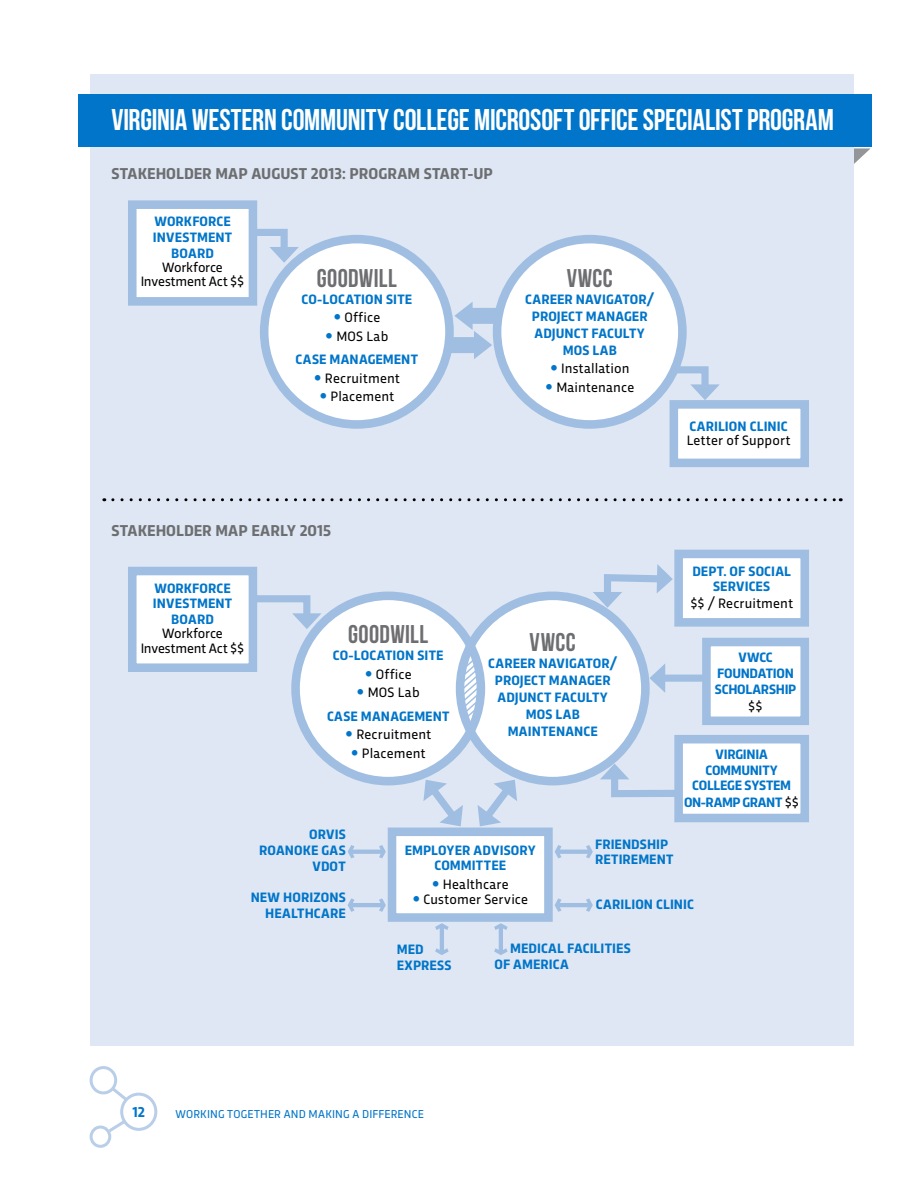
<style>
.page{position:relative;width:918px;height:1188px;background:#fff}
.page>*{position:absolute;margin:0;border:0;box-sizing:border-box;transform-origin:0 0}
.t1{font:700 30px "Bebas Neue";letter-spacing:-.005em;color:#fff}
.t2{font:700 25.65px "Bebas Neue";letter-spacing:.02em;color:#6d6e71}
.t3{font:700 16.5px "Trasandina";letter-spacing:.005em;color:#6d6e71}
.t4{font:700 15px "Trasandina";color:#0075c9}
.t5{font:700 14.25px/15.6px "Trasandina";letter-spacing:.01em;color:#0075c9}
.t6{font:14.25px/18.6px "Trasandina";letter-spacing:.01em;color:#000;text-align:center}
.t7{font:14.25px/14.2px "Trasandina";letter-spacing:-.01em;color:#000;text-align:center}
.t8{font:700 14.25px/15.6px "Trasandina";letter-spacing:-.02em;color:#0075c9;text-align:center}
.t9{font:700 14.25px/15.8px "Trasandina";letter-spacing:-.015em;color:#0075c9;text-align:right}
.t10{font:12px "Trasandina";letter-spacing:.02em;color:#0075c9}
.s1{font-weight:400;color:#000}
</style>
<div class="page">
<div style="left:120px;top:1093px;width:37px;height:38px;border:3px solid #b9cee8;border-radius:50%"></div>
<div style="left:90px;top:1066px;width:27px;height:28px;border:3px solid #b9cee8;border-radius:50%"></div>
<div style="left:90px;top:1126px;width:21px;height:22px;border:3px solid #b9cee8;border-radius:50%"></div>
<svg style="left:105px;top:1117px;width:24px;height:18px"></svg>
<svg style="left:109px;top:1084px;width:22px;height:20px"></svg>
<svg style="left:853px;top:148px;width:18px;height:21px"></svg>
<div style="left:90px;top:74px;width:763px;height:972px;background:#dee7f3"></div>
<div style="left:78px;top:94px;width:794px;height:53px;background:#0075c9"></div>
<svg style="left:113px;top:498px;width:728px;height:3px"></svg>
<div style="left:264px;top:239px;width:185px;height:185px;background:#fff;border-radius:50%"></div>
<div style="left:260px;top:235px;width:194px;height:194px;border:9px solid #9fbee1;border-radius:50%"></div>
<div style="left:497px;top:239px;width:185px;height:185px;background:#fff;border-radius:50%"></div>
<div style="left:493px;top:235px;width:194px;height:194px;border:9px solid #9fbee1;border-radius:50%"></div>
<svg style="left:449px;top:302px;width:50px;height:57px"></svg>
<div style="left:128px;top:200px;width:129px;height:106px;background:#fff;border:9px solid #9fbee1"></div>
<div style="left:670px;top:400px;width:139px;height:67px;background:#fff;border:9px solid #9fbee1"></div>
<svg style="left:247px;top:225px;width:52px;height:38px"></svg>
<svg style="left:667px;top:363px;width:53px;height:37px"></svg>
<div style="left:296px;top:596px;width:185px;height:185px;background:#fff;border-radius:50%"></div>
<div style="left:460px;top:596px;width:185px;height:185px;background:#fff;border-radius:50%"></div>
<svg style="left:461px;top:654px;width:19px;height:69px"></svg>
<div style="left:291px;top:592px;width:194px;height:193px;border:9px solid #9fbee1;border-radius:50%"></div>
<div style="left:456px;top:592px;width:194px;height:193px;border:9px solid #9fbee1;border-radius:50%"></div>
<div style="left:674px;top:550px;width:135px;height:77px;background:#fff;border:9px solid #9fbee1"></div>
<div style="left:388px;top:828px;width:165px;height:94px;background:#fff;border:9px solid #9fbee1"></div>
<div style="left:702px;top:638px;width:107px;height:87px;background:#fff;border:9px solid #9fbee1"></div>
<div style="left:674px;top:735px;width:135px;height:87px;background:#fff;border:9px solid #9fbee1"></div>
<svg style="left:257px;top:592px;width:65px;height:37px"></svg>
<svg style="left:593px;top:564px;width:80px;height:44px"></svg>
<svg style="left:600px;top:764px;width:82px;height:37px"></svg>
<svg style="left:422px;top:778px;width:43px;height:51px"></svg>
<svg style="left:476px;top:778px;width:43px;height:51px"></svg>
<hr style="left:352px;top:850px;width:32px;height:4px;background:#9fbee1">
<svg style="left:379px;top:845px;width:7px;height:13px"></svg>
<svg style="left:348px;top:845px;width:6px;height:13px"></svg>
<hr style="left:559px;top:850px;width:32px;height:4px;background:#9fbee1">
<svg style="left:586px;top:845px;width:7px;height:13px"></svg>
<svg style="left:555px;top:845px;width:6px;height:13px"></svg>
<hr style="left:352px;top:903px;width:32px;height:4px;background:#9fbee1">
<svg style="left:379px;top:898px;width:7px;height:14px"></svg>
<svg style="left:348px;top:898px;width:6px;height:14px"></svg>
<hr style="left:440px;top:925px;width:4px;height:26px;background:#9fbee1">
<svg style="left:435px;top:923px;width:14px;height:7px"></svg>
<svg style="left:435px;top:948px;width:14px;height:7px"></svg>
<hr style="left:499px;top:925px;width:4px;height:26px;background:#9fbee1">
<svg style="left:494px;top:923px;width:14px;height:7px"></svg>
<svg style="left:494px;top:948px;width:14px;height:7px"></svg>
<hr style="left:559px;top:903px;width:32px;height:4px;background:#9fbee1">
<svg style="left:586px;top:898px;width:7px;height:14px"></svg>
<svg style="left:555px;top:898px;width:6px;height:14px"></svg>
<div style="left:659px;top:675px;width:45px;height:7px;background:#9fbee1"></div>
<svg style="left:649px;top:664px;width:16px;height:29px"></svg>
<div style="left:128px;top:567px;width:129px;height:105px;background:#fff;border:9px solid #9fbee1"></div>
<h1 class="t1" style="left:111px;top:103px;width:110px">VIRGINIA WESTERN</h1>
<h1 class="t1" style="left:281px;top:103px;width:25px">COMMUNIT</h1>
<h1 class="t1" style="left:377px;top:103px;width:125px">Y COLLEGE MICROSO</h1>
<h1 class="t1" style="left:553px;top:103px;width:280px">FT OFFICE SPECIALIST PROGRAM</h1>
<p class="t3" style="left:111px;top:161px;width:382px">STAKEHOLDER MAP AUGUST 2013: PROGRAM START-UP</p>
<p class="t5" style="left:153px;top:213px;width:78px;text-align:center">WORKFORCE<br>INVESTMENT<br>BOARD</p>
<p class="t7" style="left:141px;top:259px;width:105px">Workforce<br>Investment Act $$</p>
<h2 class="t2" style="left:317px;top:264px;width:12px">GOODWI</h2>
<h2 class="t2" style="left:379px;top:264px;width:19px">LL</h2>
<p class="t5" style="left:302px;top:290px;width:92px">CO-LOCATION SITE</p>
<p class="t6" style="left:336px;top:307px;width:53px">Office<br>MOS Lab</p>
<p class="t5" style="left:296px;top:351px;width:121px">CASE MANAGEMENT</p>
<p class="t6" style="left:325px;top:367px;width:76px">Recruitment<br>Placement</p>
<p class="t3" style="left:111px;top:519px;width:221px">STAKEHOLDER MAP EARLY 2015</p>
<p class="t5" style="left:153px;top:579px;width:78px;text-align:center">WORKFORCE<br>INVESTMENT<br>BOARD</p>
<p class="t7" style="left:141px;top:625px;width:105px">Workforce<br>Investment Act $$</p>
<h2 class="t2" style="left:348px;top:620px;width:12px">GOODWI</h2>
<h2 class="t2" style="left:410px;top:620px;width:19px">LL</h2>
<p class="t5" style="left:333px;top:647px;width:92px">CO-LOCATION SITE</p>
<p class="t6" style="left:368px;top:664px;width:53px">Office<br>MOS Lab</p>
<p class="t5" style="left:327px;top:707px;width:121px">CASE MANAGEMENT</p>
<p class="t6" style="left:356px;top:724px;width:76px">Recruitment<br>Placement</p>
<h2 class="t2" style="left:567px;top:264px;width:48px">VWCC</h2>
<p class="t5" style="left:532px;top:289px;width:124px;line-height:17.1px;text-indent:-7px">CAREER NAVIGATOR/<br>PROJECT</p>
<p class="t5" style="left:586px;top:307px;width:63px">MANAGER</p>
<p class="t5" style="left:535px;top:324px;width:112px">ADJUNCT FACULTY</p>
<p class="t5" style="left:563px;top:341px;width:56px">MOS LAB</p>
<p class="t6" style="left:556px;top:358px;width:79px">Installation<br>Maintenance</p>
<p class="t5" style="left:690px;top:417px;width:93px">CARILION CLINIC</p>
<p class="t6" style="left:687px;top:430px;width:105px">Letter of Support</p>
<h2 class="t2" style="left:530px;top:628px;width:48px">VWCC</h2>
<p class="t5" style="left:495px;top:653px;width:124px;line-height:17.1px;text-indent:-7px">CAREER NAVIGATOR/<br>PROJECT</p>
<p class="t5" style="left:549px;top:671px;width:63px">MANAGER</p>
<p class="t5" style="left:498px;top:688px;width:112px">ADJUNCT FACULTY</p>
<p class="t5" style="left:526px;top:706px;width:56px">MOS LAB</p>
<p class="t5" style="left:508px;top:723px;width:84px">MAINTENANCE</p>
<p class="t5" style="left:692px;top:562px;width:9px">DEPT</p>
<p class="t5" style="left:723px;top:562px;width:33px">. OF SOCI</p>
<p class="t5" style="left:775px;top:562px;width:17px">AL</p>
<p class="t5" style="left:713px;top:578px;width:59px">SERVICES</p>
<p class="t6" style="left:690px;top:593px;width:104px">$$ / Recruitment</p>
<p class="t8" style="left:715px;top:649px;width:81px">VWCC<br>FOUNDATION<br>SCHOLARSHIP</p>
<p class="t6" style="left:748px;top:695px;width:16px">$$</p>
<p class="t5" style="left:705px;top:745px;width:64px;text-indent:10px">VIRGINIA<br>COMM</p>
<p class="t9" style="left:692px;top:761px;width:87px">UNITY<br>COLLEGE SYSTEM</p>
<p class="t5" style="left:684px;top:794px;width:31px">ON-RAMP</p>
<p class="t5" style="left:743px;top:794px;width:58px">GRANT <span class="s1">$$</span></p>
<p class="t5" style="left:259px;top:826px;width:88px;text-align:right">ORVIS<br>ROANOKE GAS<br>VDOT</p>
<p class="t5" style="left:265px;top:888px;width:82px;text-align:right">HORIZONS<br>HEALTHCARE</p>
<p class="t5" style="left:251px;top:888px;width:11px">NEW</p>
<p class="t5" style="left:435px;top:841px;width:103px;text-indent:-30px">EMPLOYER ADVISORY<br>COMMITTEE</p>
<p class="t6" style="left:424px;top:875px;width:106px;line-height:15.6px">Healthcare<br>Customer Service</p>
<p class="t5" style="left:595px;top:835px;width:68px">FRIENDSHIP<br>RETI</p>
<p class="t5" style="left:623px;top:851px;width:50px">REMENT</p>
<p class="t5" style="left:596px;top:895px;width:93px">CARILION CLINIC</p>
<p class="t5" style="left:397px;top:941px;width:56px">MED<br>EXPRESS</p>
<p class="t5" style="left:495px;top:940px;width:138px;text-indent:16px">MEDICAL FACI LITIES<br>OF AME</p>
<p class="t5" style="left:540px;top:955px;width:30px">RICA</p>
<p class="t4" style="left:133px;top:1101px;width:14px">12</p>
<p class="t10" style="left:176px;top:1105px;width:250px">Working together and making a difference</p>
</div>
